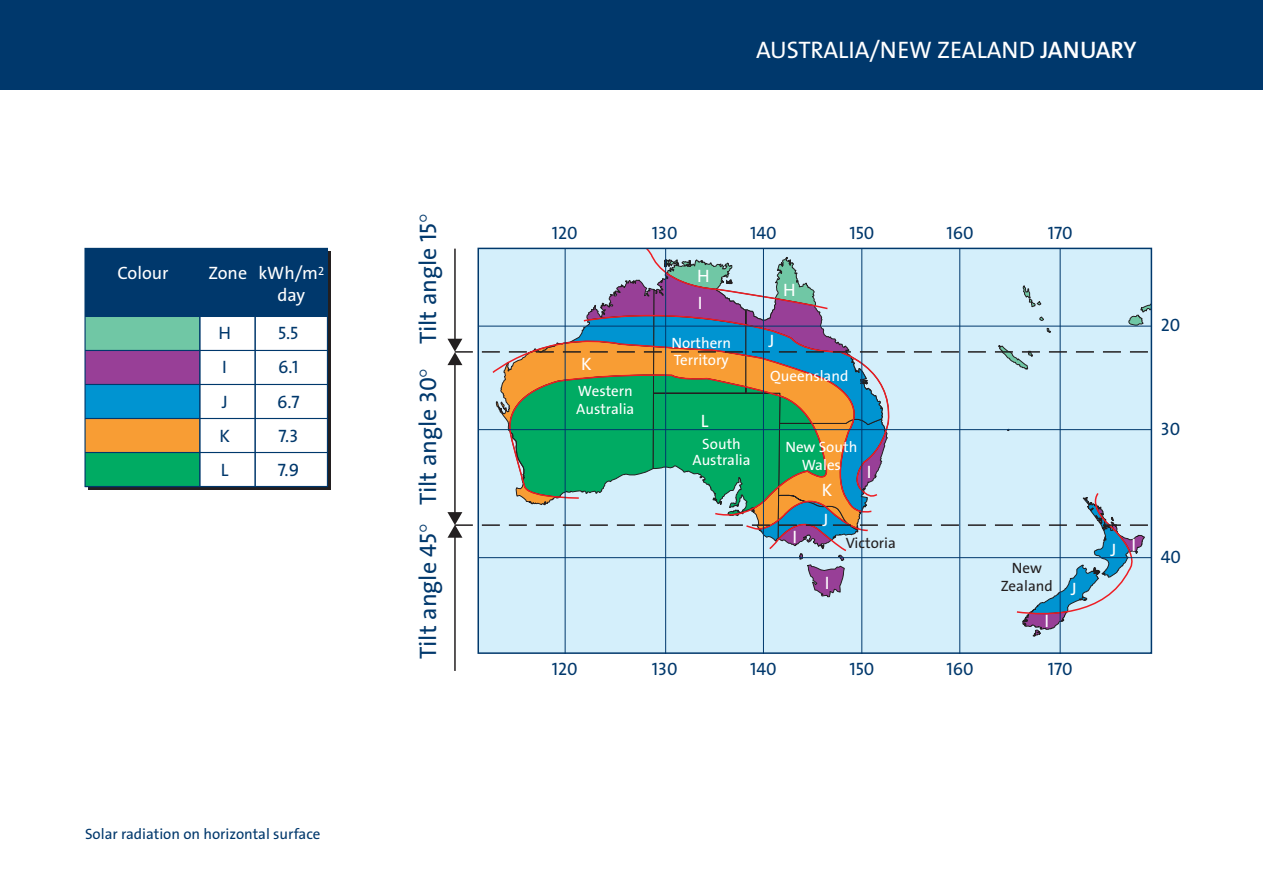
<style>
.page{position:relative;width:1263px;height:893px;background:#fff}
.page>*{position:absolute;margin:0;border:0;box-sizing:border-box;transform-origin:0 0}
.t1{font:24px "Grundfos The Sans 5 R";color:#00386c}
.t2{font:24px "Grundfos The Sans 5 R";color:#fff}
.t3{font:18px/34px "Grundfos The Sans 5 R";color:#00386c}
.t4{font:18px/21.8px "Grundfos The Sans 5 R";color:#fff}
.t5{font:15px/18px "Grundfos The Sans 5 R";color:#fff}
.t6{font:15px "Grundfos The Sans 5 R";color:#00386c}
.t7{font:15px/18px "Grundfos The Sans 5 R";color:#231f20;text-align:center}
.s1{font-family:"Grundfos The Sans 6 SB"}
</style>
<div class="page">
<div style="left:478px;top:248px;width:673px;height:405px;background:#d4effb"></div>
<hr style="left:565px;top:248px;width:1px;height:405px;background:#00386c">
<hr style="left:665px;top:248px;width:1px;height:405px;background:#00386c">
<hr style="left:763px;top:248px;width:1px;height:405px;background:#00386c">
<hr style="left:861px;top:248px;width:1px;height:405px;background:#00386c">
<hr style="left:959px;top:248px;width:1px;height:405px;background:#00386c">
<hr style="left:1060px;top:248px;width:1px;height:405px;background:#00386c">
<div style="left:85px;top:248px;width:242px;height:68px;background:#00386c"></div>
<div style="left:0;top:0;width:1263px;height:89px;background:#00386c"></div>
<div style="left:85px;top:316px;width:115px;height:34px;background:#70c7a5"></div>
<div style="left:85px;top:350px;width:115px;height:34px;background:#983f97"></div>
<div style="left:85px;top:384px;width:115px;height:34px;background:#0094d1"></div>
<div style="left:85px;top:418px;width:115px;height:34px;background:#f89d34"></div>
<div style="left:85px;top:452px;width:115px;height:34px;background:#00ab63"></div>
<hr style="left:199px;top:248px;width:2px;height:238px;background:#00386c">
<hr style="left:254px;top:248px;width:2px;height:238px;background:#00386c">
<hr style="left:85px;top:316px;width:242px;height:1px;background:#00386c">
<hr style="left:85px;top:350px;width:242px;height:1px;background:#00386c">
<hr style="left:85px;top:384px;width:242px;height:1px;background:#00386c">
<hr style="left:85px;top:418px;width:242px;height:1px;background:#00386c">
<hr style="left:85px;top:452px;width:242px;height:1px;background:#00386c">
<div style="left:84px;top:248px;width:244px;height:239px;border:1px solid #00386c"></div>
<hr style="left:454px;top:535px;width:2px;height:136px;background:#231f20">
<svg style="left:447px;top:248px;width:702px;height:389px"></svg>
<div style="left:477px;top:248px;width:675px;height:406px;border:2px solid #00386c"></div>
<p class="t4" style="left:118px;top:263px;width:53px">Colour</p>
<p class="t4" style="left:277px;top:263px;width:48px;text-indent:-69px">Zone kWh/m<sup>2 </sup>day</p>
<p class="t3" style="left:218px;top:317px;width:14px">H<br>I<br>J<br>K<br>L</p>
<p class="t3" style="left:277px;top:317px;width:24px;text-align:justify">5.5<br>6.1<br>6.7<br>7.3<br>7.9</p>
<p class="t6" style="left:85px;top:826px;width:237px">Solar radiation on horizontal surface</p>
<h1 class="t1" style="left:415px;top:344px;width:123px;rotate:-90deg">Tilt angle 15</h1>
<h1 class="t1" style="left:415px;top:505px;width:129px;rotate:-90deg">Tilt angle 30</h1>
<h1 class="t1" style="left:415px;top:659px;width:127px;rotate:-90deg">Tilt angle 45</h1>
<h1 class="t2" style="left:756px;top:37px;width:382px">AUSTRALIA/NEW ZEALAND <span class="s1">JANUARY</span></h1>
<p class="t3" style="left:552px;top:217px;width:27px">120</p>
<p class="t3" style="left:652px;top:217px;width:27px">130</p>
<p class="t3" style="left:750px;top:217px;width:28px">140</p>
<p class="t3" style="left:849px;top:217px;width:27px">150</p>
<p class="t3" style="left:1048px;top:217px;width:27px">170</p>
<p class="t3" style="left:946px;top:217px;width:29px">160</p>
<p class="t4" style="left:581px;top:353px;width:12px">K</p>
<p class="t5" style="left:576px;top:382px;width:60px">Western<br>Australia</p>
<p class="t4" style="left:697px;top:266px;width:14px">H</p>
<p class="t4" style="left:698px;top:293px;width:6px">I</p>
<p class="t5" style="left:671px;top:336px;width:61px;line-height:16.5px">Northern<br>Territory</p>
<p class="t4" style="left:701px;top:411px;width:9px">L</p>
<p class="t5" style="left:692px;top:436px;width:60px;line-height:16.5px;text-align:center">South<br>Australia</p>
<p class="t4" style="left:783px;top:280px;width:14px">H</p>
<p class="t4" style="left:769px;top:331px;width:7px">J</p>
<p class="t5" style="left:770px;top:367px;width:80px">Queensland</p>
<p class="t5" style="left:785px;top:439px;width:73px;text-align:center">New South<br>Wales</p>
<p class="t4" style="left:822px;top:479px;width:12px">K</p>
<p class="t4" style="left:823px;top:509px;width:7px">J</p>
<p class="t4" style="left:867px;top:461px;width:6px">I</p>
<p class="t4" style="left:792px;top:527px;width:6px">I</p>
<p class="t4" style="left:825px;top:572px;width:6px">I</p>
<p class="t7" style="left:846px;top:535px;width:52px">Victoria</p>
<p class="t7" style="left:1001px;top:559px;width:53px">New<br>Zealand</p>
<p class="t4" style="left:1044px;top:611px;width:6px">I</p>
<p class="t4" style="left:1071px;top:578px;width:7px">J</p>
<p class="t3" style="left:552px;top:652px;width:27px">120</p>
<p class="t3" style="left:652px;top:652px;width:27px">130</p>
<p class="t3" style="left:750px;top:652px;width:28px">140</p>
<p class="t3" style="left:849px;top:652px;width:27px">150</p>
<p class="t3" style="left:946px;top:652px;width:29px">160</p>
<p class="t3" style="left:1048px;top:652px;width:27px">170</p>
<p class="t3" style="left:1161px;top:309px;width:21px">20</p>
<p class="t3" style="left:1161px;top:413px;width:21px">30</p>
<p class="t4" style="left:1111px;top:539px;width:7px">J</p>
<p class="t4" style="left:1131px;top:535px;width:6px">I</p>
<p class="t3" style="left:1161px;top:541px;width:22px">40</p>
</div>
